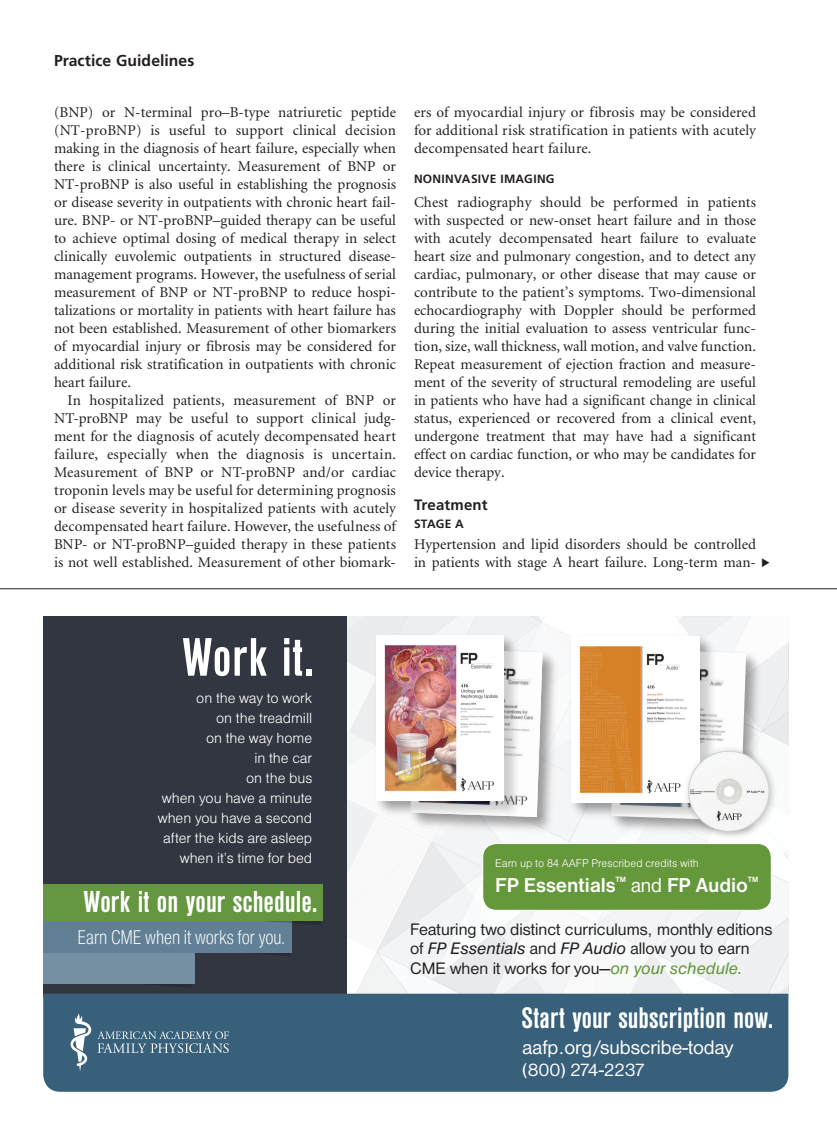
<style>
.page{position:relative;width:837px;height:1135px;background:#fff}
.page>*{position:absolute;margin:0;border:0;box-sizing:border-box;transform-origin:0 0}
.t1{font:700 condensed 56.25px "Nimbus San D";letter-spacing:.01em;color:#fff}
.t2{font:700 condensed 31.5px "Nimbus San D";color:#fff}
.t3{font:700 condensed 30.9px "Nimbus San D";color:#fff}
.t4{font:700 20.85px "Nimbus San D";letter-spacing:-.005em;color:#fff}
.t5{font:20.55px "Nimbus San D Ligh Cond";letter-spacing:-.005em;color:#fff;scale:.95 1}
.t6{font:20.4px "Nimbus San D";color:#fff}
.t7{font:19.05px "Nimbus San D";color:#fff}
.t8{font:17.25px/19.5px "Nimbus San D";color:#231f20}
.t9{font:700 15.75px "Frutiger";letter-spacing:.005em;color:#231f20}
.t10{font:15.3px/20px "Nimbus San D Ligh";letter-spacing:-.005em;color:#fff;text-align:right}
.body_noindent{font:15px/18px "Minion";color:#231f20;text-align:justify}
.body_text{font:15px/18px "Minion";letter-spacing:.005em;color:#231f20;text-align:justify}
.head1{font:700 15px "Frutiger";letter-spacing:.01em;color:#231f20}
.head2{font:700 12px "Frutiger";letter-spacing:.025em;color:#231f20}
.t11{font:11.7px "Nimbus San D Ligh";color:#fff}
.t12{font:700 7.8px "Nimbus San D";color:#fff}
.s1{font-style:italic}
.s2{font-style:italic;color:#65973b}
.s3{font-weight:400}
</style>
<div class="page">
<hr style="left:0;top:588px;width:837px;height:1px;background:#231f20">
<div style="left:43px;top:616px;width:304px;height:380px;background:#323640"></div>
<div style="left:43px;top:993px;width:745px;height:98px;background:#38607a"></div>
<svg style="left:71px;top:1013px;width:20px;height:58px"></svg>
<svg style="left:97px;top:1030px;width:132px;height:22px;background:#5a7b90"></svg>
<svg style="left:102px;top:982px;width:90px;height:5px"></svg>
<div style="left:43px;top:951px;width:151px;height:31px;background:#7590a2"></div>
<div style="left:43px;top:920px;width:249px;height:31px;background:#618095"></div>
<div style="left:43px;top:883px;width:280px;height:37px;background:#659740"></div>
<svg style="left:201px;top:616px;width:587px;height:380px"></svg>
<img style="left:717px;top:648px;width:28px;height:97px">
<div style="left:573px;top:637px;width:144px;height:183px;background:#231f20;opacity:.21"></div>
<img style="left:572px;top:636px;width:128px;height:166px">
<div style="left:683px;top:745px;width:96px;height:95px;background:#231f20;opacity:.28"></div>
<img style="left:689px;top:751px;width:80px;height:80px;border-radius:40px">
<div style="left:688px;top:750px;width:81px;height:81px;border:1px solid #d0d2d6;border-radius:50%"></div>
<div style="left:483px;top:843px;width:288px;height:67px;background:#65973b;border-radius:14px"></div>
<div style="left:482px;top:842px;width:290px;height:68px;border:1px solid #fff;border-radius:14px"></div>
<p class="t9" style="left:54px;top:51px;width:142px">Practice Guidelines</p>
<p class="body_noindent" style="left:54px;top:104px;width:344px">(BNP) or N-terminal pro–B-type natriuretic peptide (NT-proBNP) is useful to support clinical decision making in the diagnosis of heart failure, especially when there is clinical uncertainty. Measurement of BNP or NT-proBNP is also useful in establishing the prognosis or disease severity in outpatients with chronic heart fail&shy;ure. BNP- or NT-proBNP–guided therapy can be useful to achieve optimal dosing of medical therapy in select clinically euvolemic outpatients in structured disease&shy;management programs. However, the usefulness of serial measurement of BNP or NT-proBNP to reduce hospi&shy;talizations or mortality in patients with heart failure has not been established. Measurement of other biomarkers of myocardial injury or fibrosis may be considered for additional risk stratification in outpatients with chronic heart failure.</p>
<p class="body_text" style="left:54px;top:392px;width:344px;text-indent:14px">In hospitalized patients, measurement of BNP or NT-proBNP may be useful to support clinical judg&shy;ment for the diagnosis of acutely decompensated heart failure, especially when the diagnosis is uncertain.<br>Measurement of BNP or NT-proBNP and/or cardiac troponin levels may be useful for determining prognosis or disease severity in hospitalized patients with acutely decompensated heart failure. However, the usefulness of BNP- or NT-proBNP–guided therapy in these patients is not well established. Measurement of other biomark-</p>
<p class="body_text" style="left:414px;top:104px;width:344px">ers of myocardial injury or fibrosis may be considered for additional risk stratification in patients with acutely decompensated heart failure.</p>
<p class="head2" style="left:414px;top:172px;width:142px">NONINVASIVE IMAGING</p>
<p class="body_noindent" style="left:414px;top:194px;width:344px">Chest radiography should be performed in patients with suspected or new-onset heart failure and in those with acutely decompensated heart failure to evaluate heart size and pulmonary congestion, and to detect any cardiac, pulmonary, or other disease that may cause or contribute to the patient’s symptoms. Two-dimensional echocardiography with Doppler should be performed during the initial evaluation to assess ventricular func&shy;tion, size, wall thickness, wall motion, and valve function.<br>Repeat measurement of ejection fraction and measure&shy;ment of the severity of structural remodeling are useful in patients who have had a significant change in clinical status, experienced or recovered from a clinical event, undergone treatment that may have had a significant effect on cardiac function, or who may be candidates for device therapy.</p>
<p class="head1" style="left:414px;top:496px;width:75px">Treatment</p>
<p class="head2" style="left:414px;top:517px;width:51px">STAGE A</p>
<p class="body_noindent" style="left:414px;top:536px;width:343px">Hypertension and lipid disorders should be controlled in patients with stage A heart failure. Long-term man-</p>
<p class="t1" style="left:182px;top:626px;width:133px">Work it.</p>
<p class="t10" style="left:158px;top:687px;width:156px">on the way to work<br>on the treadmill<br>on the way home<br>in the car<br>on the bus<br>when you have a minute when you have a second after the kids are asleep when it’s time for bed</p>
<p class="t2" style="left:84px;top:884px;width:236px">Work it on your schedule.</p>
<p class="t5" style="left:78px;top:925px;width:220px">Earn CME when it works for you.</p>
<p class="t8" style="left:410px;top:918px;width:364px">Featuring two distinct curriculums, monthly editions of <span class="s1">FP Essentials</span> and <span class="s1">FP Audio</span> allow you to earn<br>CME when it works for you—<span class="s2">on your schedule.</span></p>
<p class="t11" style="left:495px;top:856px;width:205px">Earn up to 84 AAFP Prescribed credits with</p>
<p class="t4" style="left:495px;top:873px;width:122px">FP Essentials</p>
<p class="t12" style="left:616px;top:875px;width:12px">TM</p>
<p class="t4" style="left:631px;top:873px;width:118px"><span class="s3">and</span> FP Audio</p>
<p class="t12" style="left:748px;top:875px;width:12px">TM</p>
<p class="t3" style="left:521px;top:1001px;width:254px">Start your subscription now.</p>
<p class="t6" style="left:523px;top:1034px;width:212px">aafp.org/subscribe-today</p>
<p class="t7" style="left:523px;top:1059px;width:123px">(800) 274-2237</p>
</div>
